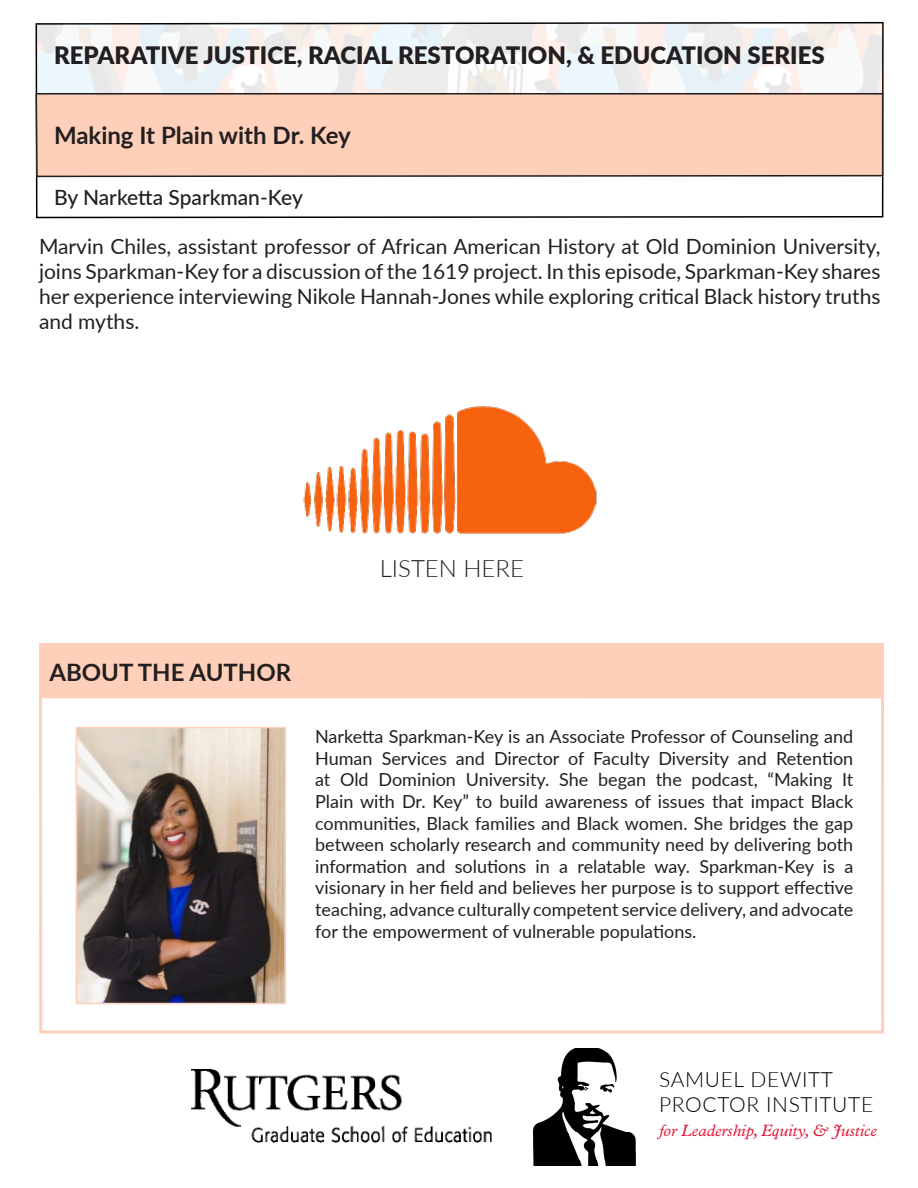
<style>
.page{position:relative;width:918px;height:1188px;background:#fff}
.page>*{position:absolute;margin:0;border:0;box-sizing:border-box;transform-origin:0 0}
.t1{font:900 24px "Lato";color:#231f20}
.t2{font:700 24px "Lato";color:#231f20}
.t3{font:300 24px "Lato";color:#231f20}
.t4{font:21px/25.2px "Lato";color:#231f20;text-align:justify}
.t5{font:300 21px "Lato";letter-spacing:.03em;color:#000}
.t6{font:500 21px "Lato";color:#231f20}
.t7{font:18px/21.6px "Lato";color:#231f20;text-align:justify}
.t8{font:italic 16.5px "Plantin MT Pro";color:#e31837}
</style>
<div class="page">
<svg style="left:35px;top:21px;width:849px;height:198px"></svg>
<img style="left:36px;top:23px;width:847px;height:69px">
<svg style="left:35px;top:92px;width:849px;height:86px;background:#f5cab5"></svg>
<img style="left:533px;top:1048px;width:103px;height:117px">
<img style="left:191px;top:1070px;width:300px;height:73px">
<div style="left:39px;top:643px;width:845px;height:390px;border:3px solid #fed0b9"></div>
<div style="left:41px;top:645px;width:842px;height:53px;background:#fed0b9"></div>
<div style="left:40px;top:644px;width:844px;height:54px;border:2px solid #fed0b9"></div>
<img style="left:303px;top:406px;width:294px;height:128px">
<img style="left:79px;top:730px;width:204px;height:271px">
<div style="left:76px;top:727px;width:210px;height:277px;border:2px solid #fed0b9"></div>
<p class="t1" style="left:54px;top:38px;width:772px">REPARATIVE JUSTICE, RACIAL RESTORATION, &amp; EDUCATION SERIES</p>
<p class="t2" style="left:54px;top:117px;width:298px">Making It Plain with Dr. Key</p>
<p class="t6" style="left:54px;top:182px;width:250px">By Narketta Sparkman-Key</p>
<p class="t4" style="left:39px;top:232px;width:843px">Marvin Chiles, assistant professor of African American History at Old Dominion University, joins Sparkman-Key for a discussion of the 1619 project. In this episode, Sparkman-Key shares her experience interviewing Nikole Hannah-Jones while exploring critical Black history truths and myths.</p>
<p class="t3" style="left:380px;top:552px;width:146px">LISTEN HERE</p>
<p class="t2" style="left:49px;top:655px;width:243px">ABOUT THE AUTHOR</p>
<p class="t7" style="left:315px;top:725px;width:540px">Narketta Sparkman-Key is an Associate Professor of Counseling and Human Services and Director of Faculty Diversity and Retention at Old Dominion University. She began the podcast, “Making It Plain with Dr. Key” to build awareness of issues that impact Black communities, Black families and Black women. She bridges the gap between scholarly research and community need by delivering both information and solutions in a relatable way. Sparkman-Key is a visionary in her field and believes her purpose is to support effective teaching, advance culturally competent service delivery, and advocate for the empowerment of vulnerable populations.</p>
<p class="t5" style="left:659px;top:1065px;width:175px">SAMUEL DEWITT</p>
<p class="t5" style="left:659px;top:1090px;width:215px">PROCTOR INSTITUTE</p>
<p class="t8" style="left:659px;top:1121px;width:219px">for Leadership, Equity, &amp; Justice</p>
</div>
